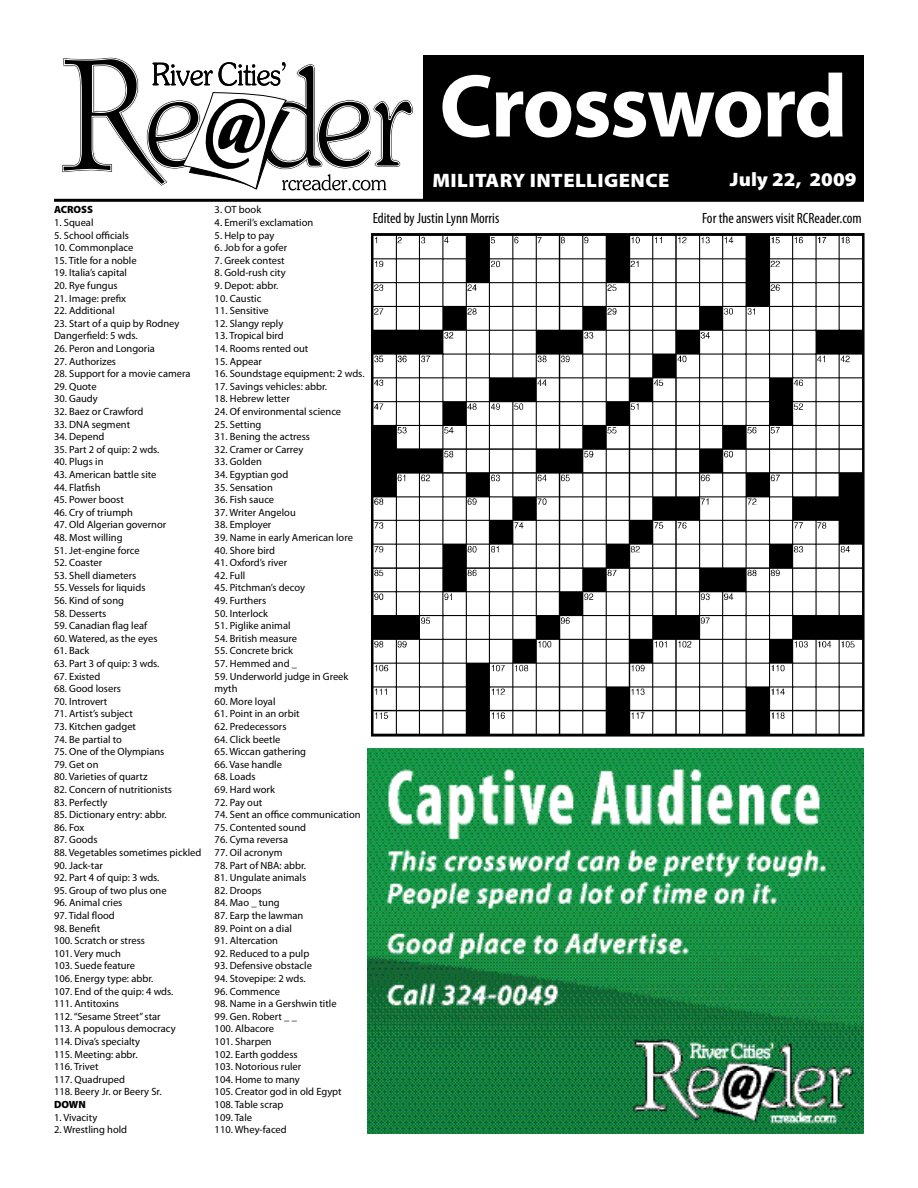
<style>
.page{position:relative;width:918px;height:1188px;background:#fff}
.page>*{position:absolute;margin:0;border:0;box-sizing:border-box;transform-origin:0 0}
.t1{font:700 90px "Myriad Pro";letter-spacing:-.02em;color:#fff}
.t2{font:900 19.5px "Myriad Pro";letter-spacing:.02em;color:#fff;scale:1.05 1}
.t3{font:900 19.5px "Myriad Pro";color:#fff;scale:1.05 1}
.t4{font:condensed 14.85px "Myriad Pro";color:#000}
.t5{font:10.5px/12.6px "Myriad Pro";color:#000}
.t6{font:900 10.5px "Myriad Pro";color:#000}
</style>
<div class="page">
<div style="left:423px;top:55px;width:440px;height:145px;background:#000"></div>
<svg style="left:62px;top:57px;width:351px;height:129px"></svg>
<svg style="left:182px;top:92px;width:204px;height:98px"></svg>
<hr style="left:54px;top:199px;width:810px;height:3px;background:#000">
<img style="left:368px;top:748px;width:496px;height:386px">
<img style="left:371px;top:233px;width:494px;height:504px">
<p class="t6" style="left:54px;top:203px;width:40px">ACROSS</p>
<p class="t5" style="left:54px;top:216px;width:41px">1. Squeal</p>
<p class="t5" style="left:54px;top:229px;width:76px">5. School officials</p>
<p class="t5" style="left:54px;top:241px;width:81px">10. Commonplace</p>
<p class="t5" style="left:54px;top:254px;width:84px">15. Title for a noble</p>
<p class="t5" style="left:54px;top:266px;width:75px">19. Italia’s capital</p>
<p class="t5" style="left:54px;top:279px;width:65px">20. Rye fungus</p>
<p class="t5" style="left:54px;top:292px;width:74px">21. Image: prefix</p>
<p class="t5" style="left:54px;top:304px;width:62px">22. Additional</p>
<p class="t5" style="left:54px;top:317px;width:127px">23. Start of a quip by Rodney<br>Dangerfield: 5 wds.</p>
<p class="t5" style="left:54px;top:342px;width:102px">26. Peron and Longoria</p>
<p class="t5" style="left:54px;top:355px;width:64px">27. Authorizes</p>
<p class="t5" style="left:54px;top:367px;width:138px">28. Support for a movie camera</p>
<p class="t5" style="left:54px;top:380px;width:44px">29. Quote</p>
<p class="t5" style="left:54px;top:392px;width:45px">30. Gaudy</p>
<p class="t5" style="left:54px;top:405px;width:91px">32. Baez or Crawford</p>
<p class="t5" style="left:54px;top:418px;width:78px">33. DNA segment</p>
<p class="t5" style="left:54px;top:430px;width:52px">34. Depend</p>
<p class="t5" style="left:54px;top:443px;width:107px">35. Part 2 of quip: 2 wds.</p>
<p class="t5" style="left:54px;top:455px;width:51px">40. Plugs in</p>
<p class="t5" style="left:54px;top:468px;width:104px">43. American battle site</p>
<p class="t5" style="left:54px;top:481px;width:48px">44. Flatfish</p>
<p class="t5" style="left:54px;top:493px;width:71px">45. Power boost</p>
<p class="t5" style="left:54px;top:506px;width:80px">46. Cry of triumph</p>
<p class="t5" style="left:54px;top:518px;width:114px">47. Old Algerian governor</p>
<p class="t5" style="left:54px;top:531px;width:70px">48. Most willing</p>
<p class="t5" style="left:54px;top:544px;width:87px">51. Jet-engine force</p>
<p class="t5" style="left:54px;top:556px;width:50px">52. Coaster</p>
<p class="t5" style="left:54px;top:569px;width:84px">53. Shell diameters</p>
<p class="t5" style="left:54px;top:581px;width:93px">55. Vessels for liquids</p>
<p class="t5" style="left:54px;top:594px;width:72px">56. Kind of song</p>
<p class="t5" style="left:54px;top:607px;width:54px">58. Desserts</p>
<p class="t5" style="left:54px;top:619px;width:95px">59. Canadian flag leaf</p>
<p class="t5" style="left:54px;top:632px;width:105px">60. Watered, as the eyes</p>
<p class="t5" style="left:54px;top:644px;width:37px">61. Back</p>
<p class="t5" style="left:54px;top:657px;width:107px">63. Part 3 of quip: 3 wds.</p>
<p class="t5" style="left:54px;top:670px;width:48px">67. Existed</p>
<p class="t5" style="left:54px;top:682px;width:68px">68. Good losers</p>
<p class="t5" style="left:54px;top:695px;width:55px">70. Introvert</p>
<p class="t5" style="left:54px;top:707px;width:80px">71. Artist’s subject</p>
<p class="t5" style="left:54px;top:720px;width:84px">73. Kitchen gadget</p>
<p class="t5" style="left:54px;top:733px;width:69px">74. Be partial to</p>
<p class="t5" style="left:54px;top:745px;width:112px">75. One of the Olympians</p>
<p class="t5" style="left:54px;top:758px;width:46px">79. Get on</p>
<p class="t5" style="left:54px;top:770px;width:95px">80. Varieties of quartz</p>
<p class="t5" style="left:54px;top:783px;width:120px">82. Concern of nutritionists</p>
<p class="t5" style="left:54px;top:796px;width:55px">83. Perfectly</p>
<p class="t5" style="left:54px;top:808px;width:114px">85. Dictionary entry: abbr.</p>
<p class="t5" style="left:54px;top:821px;width:32px">86. Fox</p>
<p class="t5" style="left:54px;top:833px;width:45px">87. Goods</p>
<p class="t5" style="left:54px;top:846px;width:149px">88. Vegetables sometimes pickled</p>
<p class="t5" style="left:54px;top:859px;width:50px">90. Jack-tar</p>
<p class="t5" style="left:54px;top:871px;width:107px">92. Part 4 of quip: 3 wds.</p>
<p class="t5" style="left:54px;top:884px;width:114px">95. Group of two plus one</p>
<p class="t5" style="left:54px;top:896px;width:70px">96. Animal cries</p>
<p class="t5" style="left:54px;top:909px;width:62px">97. Tidal flood</p>
<p class="t5" style="left:54px;top:922px;width:123px">98. Benefit<br>100. Scratch or stress<br>101. Very much<br>103. Suede feature<br>106. Energy type: abbr.<br>107. End of the quip: 4 wds.<br>111. Antitoxins<br>112. “Sesame Street” star<br>113. A populous democracy<br>114. Diva’s specialty<br>115. Meeting: abbr.<br>116. Trivet<br>117. Quadruped<br>118. Beery Jr. or Beery Sr.</p>
<p class="t6" style="left:54px;top:1097px;width:33px">DOWN</p>
<p class="t5" style="left:54px;top:1111px;width:45px">1. Vivacity</p>
<p class="t5" style="left:54px;top:1123px;width:75px">2. Wrestling hold</p>
<h1 class="t1" style="left:439px;top:47px;width:410px">Crossword</h1>
<p class="t5" style="left:215px;top:203px;width:48px">3. OT book</p>
<p class="t5" style="left:215px;top:216px;width:100px">4. Emeril’s exclamation</p>
<p class="t5" style="left:215px;top:229px;width:61px">5. Help to pay</p>
<p class="t5" style="left:215px;top:241px;width:74px">6. Job for a gofer</p>
<p class="t5" style="left:215px;top:254px;width:72px">7. Greek contest</p>
<p class="t5" style="left:215px;top:266px;width:73px">8. Gold-rush city</p>
<p class="t5" style="left:215px;top:279px;width:65px">9. Depot: abbr.</p>
<p class="t5" style="left:215px;top:292px;width:48px">10. Caustic</p>
<p class="t5" style="left:215px;top:304px;width:56px">11. Sensitive</p>
<p class="t5" style="left:215px;top:317px;width:70px">12. Slangy reply</p>
<p class="t5" style="left:215px;top:329px;width:71px">13. Tropical bird</p>
<p class="t5" style="left:215px;top:342px;width:95px">14. Rooms rented out</p>
<p class="t5" style="left:215px;top:355px;width:49px">15. Appear</p>
<p class="t5" style="left:215px;top:367px;width:151px">16. Soundstage equipment: 2 wds.</p>
<p class="t5" style="left:215px;top:380px;width:114px">17. Savings vehicles: abbr.</p>
<p class="t5" style="left:215px;top:392px;width:77px">18. Hebrew letter</p>
<p class="t5" style="left:215px;top:405px;width:128px">24. Of environmental science</p>
<p class="t5" style="left:215px;top:418px;width:48px">25. Setting</p>
<p class="t5" style="left:215px;top:430px;width:97px">31. Bening the actress</p>
<p class="t5" style="left:215px;top:443px;width:90px">32. Cramer or Carrey</p>
<p class="t5" style="left:215px;top:455px;width:49px">33. Golden</p>
<p class="t5" style="left:215px;top:468px;width:75px">34. Egyptian god</p>
<p class="t5" style="left:215px;top:481px;width:60px">35. Sensation</p>
<p class="t5" style="left:215px;top:493px;width:61px">36. Fish sauce</p>
<p class="t5" style="left:215px;top:506px;width:83px">37. Writer Angelou</p>
<p class="t5" style="left:215px;top:518px;width:58px">38. Employer</p>
<p class="t5" style="left:215px;top:531px;width:140px">39. Name in early American lore</p>
<p class="t5" style="left:215px;top:544px;width:62px">40. Shore bird</p>
<p class="t5" style="left:215px;top:556px;width:74px">41. Oxford’s river</p>
<p class="t5" style="left:215px;top:569px;width:32px">42. Full</p>
<p class="t5" style="left:215px;top:581px;width:92px">45. Pitchman’s decoy</p>
<p class="t5" style="left:215px;top:594px;width:53px">49. Furthers</p>
<p class="t5" style="left:215px;top:607px;width:55px">50. Interlock</p>
<p class="t5" style="left:215px;top:619px;width:77px">51. Piglike animal</p>
<p class="t5" style="left:215px;top:632px;width:84px">54. British measure</p>
<p class="t5" style="left:215px;top:644px;width:80px">55. Concrete brick</p>
<p class="t5" style="left:215px;top:657px;width:84px">57. Hemmed and _</p>
<p class="t5" style="left:215px;top:670px;width:135px">59. Underworld judge in Greek myth</p>
<p class="t5" style="left:215px;top:695px;width:62px">60. More loyal</p>
<p class="t5" style="left:215px;top:707px;width:86px">61. Point in an orbit</p>
<p class="t5" style="left:215px;top:720px;width:73px">62. Predecessors</p>
<p class="t5" style="left:215px;top:733px;width:67px">64. Click beetle</p>
<p class="t5" style="left:215px;top:745px;width:93px">65. Wiccan gathering</p>
<p class="t5" style="left:215px;top:758px;width:69px">66. Vase handle</p>
<p class="t5" style="left:215px;top:770px;width:42px">68. Loads</p>
<p class="t5" style="left:215px;top:783px;width:62px">69. Hard work</p>
<p class="t5" style="left:215px;top:796px;width:49px">72. Pay out</p>
<p class="t5" style="left:215px;top:808px;width:147px">74. Sent an office communication</p>
<p class="t5" style="left:215px;top:821px;width:93px">75. Contented sound</p>
<p class="t5" style="left:215px;top:833px;width:75px">76. Cyma reversa</p>
<p class="t5" style="left:215px;top:846px;width:69px">77. Oil acronym</p>
<p class="t5" style="left:215px;top:859px;width:93px">78. Part of NBA: abbr.</p>
<p class="t5" style="left:215px;top:871px;width:93px">81. Ungulate animals</p>
<p class="t5" style="left:215px;top:884px;width:49px">82. Droops</p>
<p class="t5" style="left:215px;top:896px;width:67px">84. Mao _ tung</p>
<p class="t5" style="left:215px;top:909px;width:90px">87. Earp the lawman</p>
<p class="t5" style="left:215px;top:922px;width:79px">89. Point on a dial</p>
<p class="t5" style="left:215px;top:934px;width:65px">91. Altercation</p>
<p class="t5" style="left:215px;top:947px;width:96px">92. Reduced to a pulp</p>
<p class="t5" style="left:215px;top:959px;width:99px">93. Defensive obstacle</p>
<p class="t5" style="left:215px;top:972px;width:93px">94. Stovepipe: 2 wds.</p>
<p class="t5" style="left:215px;top:985px;width:67px">96. Commence</p>
<p class="t5" style="left:215px;top:997px;width:123px">98. Name in a Gershwin title</p>
<p class="t5" style="left:215px;top:1010px;width:129px">99. Gen. Robert _ _<br>100. Albacore<br>101. Sharpen<br>102. Earth goddess<br>103. Notorious ruler<br>104. Home to many<br>105. Creator god in old Egypt<br>108. Table scrap<br>109. Tale<br>110. Whey-faced</p>
<h2 class="t2" style="left:432px;top:168px;width:227px">MILITARY INTELLIGENCE</h2>
<h2 class="t3" style="left:730px;top:166px;width:122px">July 22, 2009</h2>
<h3 class="t4" style="left:702px;top:210px;width:161px">For the answers visit RCReader.com</h3>
<h3 class="t4" style="left:373px;top:210px;width:128px">Edited by Justin Lynn Morris</h3>
</div>
